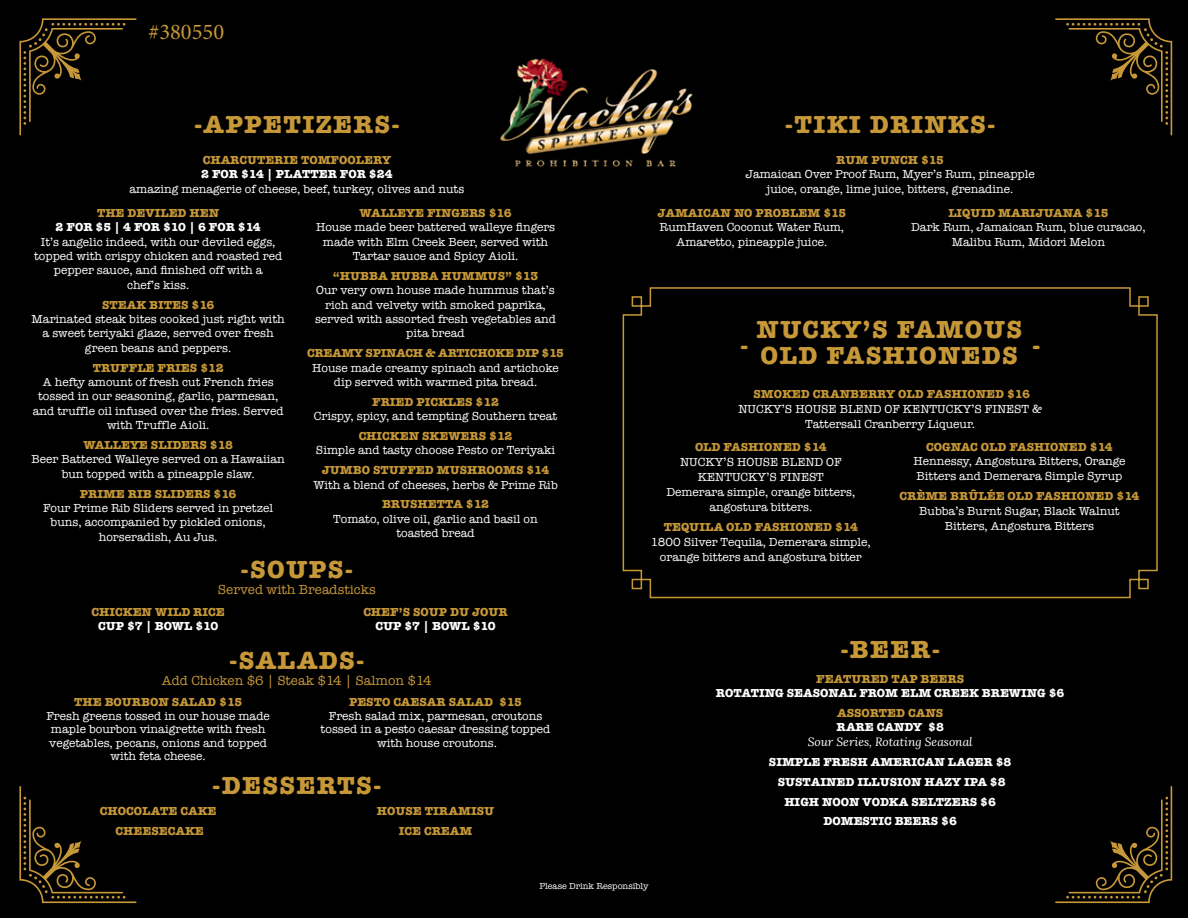
<style>
.page{position:relative;width:1188px;height:918px;background:#000}
.page>*{position:absolute;margin:0;border:0;box-sizing:border-box;transform-origin:0 0}
.t1{font:700 25.5px/25.5px "American Typewriter";letter-spacing:.05em;color:#c79838}
.t2{font:22.5px "Minion Pro";color:#c79838}
.t3{font:13.5px "American Typewriter";color:#c79838}
.t4{font:12px/14.4px "American Typewriter";color:#fff;text-align:center}
.t5{font:700 12px/19.8px "American Typewriter";color:#c79838;text-align:center}
.t6{font:700 12px/19.8px "American Typewriter";color:#fff;text-align:center}
.t7{font:700 12px "American Typewriter";letter-spacing:-.02em;color:#c79838}
.t8{font:italic 12px "Lora";color:#fff}
.t9{font:9px "American Typewriter";color:#fff}
</style>
<div class="page">
<svg style="left:1055px;top:786px;width:117px;height:117px"></svg>
<svg style="left:19px;top:786px;width:118px;height:117px"></svg>
<svg style="left:1055px;top:18px;width:117px;height:117px"></svg>
<svg style="left:19px;top:18px;width:118px;height:117px"></svg>
<img style="left:500px;top:58px;width:193px;height:109px">
<svg style="left:622px;top:287px;width:536px;height:312px"></svg>
<h2 class="t2" style="left:149px;top:17px;width:77px">#380550</h2>
<h1 class="t1" style="left:194px;top:111px;width:207px">-APPETIZERS-</h1>
<p class="t5" style="left:203px;top:149px;width:190px">CHARCUTERIE TOMFOOLERY</p>
<p class="t6" style="left:201px;top:164px;width:193px">2 FOR $14 | PLATTER FOR $24</p>
<p class="t4" style="left:130px;top:181px;width:336px">amazing menagerie of cheese, beef, turkey, olives and nuts</p>
<p class="t5" style="left:97px;top:202px;width:124px">THE DEVILED HEN</p>
<p class="t6" style="left:56px;top:217px;width:207px">2 FOR $5 | 4 FOR $10 | 6 FOR $14</p>
<p class="t4" style="left:34px;top:234px;width:250px">It’s angelic indeed, with our deviled eggs, topped with crispy chicken and roasted red pepper sauce, and finished off with a<br>chef’s kiss.</p>
<p class="t5" style="left:102px;top:294px;width:114px">STEAK BITES $16</p>
<p class="t4" style="left:32px;top:311px;width:255px">Marinated steak bites cooked just right with a sweet teriyaki glaze, served over fresh green beans and peppers.</p>
<p class="t5" style="left:93px;top:357px;width:132px">TRUFFLE FRIES $12</p>
<p class="t4" style="left:33px;top:374px;width:252px">A hefty amount of fresh cut French fries tossed in our seasoning, garlic, parmesan, and truffle oil infused over the fries. Served with Truffle Aioli.</p>
<p class="t5" style="left:83px;top:435px;width:151px">WALLEYE SLIDERS $18</p>
<p class="t4" style="left:32px;top:452px;width:255px">Beer Battered Walleye served on a Hawaiian bun topped with a pineapple slaw.</p>
<p class="t5" style="left:80px;top:483px;width:158px">PRIME RIB SLIDERS $16</p>
<p class="t4" style="left:43px;top:500px;width:231px">Four Prime Rib Sliders served in pretzel buns, accompanied by pickled onions, horseradish, Au Jus.</p>
<p class="t5" style="left:360px;top:202px;width:153px">WALLEYE FINGERS $16</p>
<p class="t4" style="left:316px;top:220px;width:241px">House made beer battered walleye fingers made with Elm Creek Beer, served with<br>Tartar sauce and Spicy Aioli.</p>
<p class="t5" style="left:333px;top:265px;width:207px">“HUBBA HUBBA HUMMUS” $13</p>
<p class="t4" style="left:315px;top:283px;width:242px">Our very own house made hummus that’s rich and velvety with smoked paprika, served with assorted fresh vegetables and pita bread</p>
<p class="t7" style="left:307px;top:343px;width:259px">CREAMY SPINACH &amp; ARTICHOKE DIP $15</p>
<p class="t4" style="left:312px;top:360px;width:248px">House made creamy spinach and artichoke dip served with warmed pita bread.</p>
<p class="t5" style="left:372px;top:391px;width:128px">FRIED PICKLES $12</p>
<p class="t4" style="left:314px;top:409px;width:245px">Crispy, spicy, and tempting Southern treat</p>
<p class="t5" style="left:359px;top:426px;width:155px">CHICKEN SKEWERS $12</p>
<p class="t4" style="left:316px;top:443px;width:241px">Simple and tasty choose Pesto or Teriyaki</p>
<p class="t5" style="left:322px;top:460px;width:229px">JUMBO STUFFED MUSHROOMS $14</p>
<p class="t4" style="left:313px;top:477px;width:246px">With a blend of cheeses, herbs &amp; Prime Rib</p>
<p class="t5" style="left:382px;top:494px;width:109px">BRUSHETTA $12</p>
<p class="t4" style="left:333px;top:511px;width:206px">Tomato, olive oil, garlic and basil on toasted bread</p>
<h1 class="t1" style="left:241px;top:555px;width:114px">-SOUPS-</h1>
<p class="t3" style="left:218px;top:579px;width:159px">Served with Breadsticks</p>
<p class="t5" style="left:92px;top:601px;width:135px">CHICKEN WILD RICE</p>
<p class="t6" style="left:98px;top:616px;width:122px">CUP $7 | BOWL $10</p>
<p class="t5" style="left:363px;top:601px;width:146px">CHEF’S SOUP DU JOUR</p>
<p class="t6" style="left:375px;top:616px;width:122px">CUP $7 | BOWL $10</p>
<h1 class="t1" style="left:229px;top:646px;width:137px">-SALADS-</h1>
<p class="t3" style="left:162px;top:670px;width:271px">Add Chicken $6 | Steak $14 | Salmon $14</p>
<p class="t5" style="left:74px;top:692px;width:170px">THE BOURBON SALAD $15</p>
<p class="t4" style="left:46px;top:709px;width:225px;line-height:13.5px">Fresh greens tossed in our house made maple bourbon vinaigrette with fresh vegetables, pecans, onions and topped with feta cheese.</p>
<p class="t5" style="left:349px;top:692px;width:175px">PESTO CAESAR SALAD $15</p>
<p class="t4" style="left:321px;top:709px;width:231px;line-height:13.5px">Fresh salad mix, parmesan, croutons tossed in a pesto caesar dressing topped with house croutons.</p>
<h1 class="t1" style="left:212px;top:772px;width:171px">-DESSERTS-</h1>
<p class="t5" style="left:100px;top:801px;width:118px">CHOCOLATE CAKE<br>CHEESECAKE</p>
<p class="t5" style="left:377px;top:801px;width:119px">HOUSE TIRAMISU<br>ICE CREAM</p>
<h1 class="t1" style="left:785px;top:111px;width:212px">-TIKI DRINKS-</h1>
<p class="t5" style="left:836px;top:149px;width:109px">RUM PUNCH $15</p>
<p class="t4" style="left:746px;top:167px;width:291px">Jamaican Over Proof Rum, Myer’s Rum, pineapple juice, orange, lime juice, bitters, grenadine.</p>
<p class="t5" style="left:657px;top:202px;width:191px">JAMAICAN NO PROBLEM $15</p>
<p class="t4" style="left:660px;top:220px;width:186px">RumHaven Coconut Water Rum,<br>Amaretto, pineapple juice.</p>
<p class="t5" style="left:948px;top:202px;width:162px">LIQUID MARIJUANA $15</p>
<p class="t4" style="left:911px;top:220px;width:236px">Dark Rum, Jamaican Rum, blue curacao,<br>Malibu Rum, Midori Melon</p>
<h1 class="t1" style="left:756px;top:316px;width:267px">NUCKY’S FAMOUS<br>OLD FASHIONEDS</h1>
<h1 class="t1" style="left:740px;top:331px;width:10px">-</h1>
<h1 class="t1" style="left:1032px;top:331px;width:10px">-</h1>
<p class="t5" style="left:753px;top:383px;width:278px">SMOKED CRANBERRY OLD FASHIONED $16</p>
<p class="t4" style="left:738px;top:401px;width:305px;line-height:15px">NUCKY’S HOUSE BLEND OF KENTUCKY’S FINEST &amp;<br>Tattersall Cranberry Liqueur.</p>
<p class="t5" style="left:695px;top:436px;width:133px">OLD FASHIONED $14</p>
<p class="t4" style="left:666px;top:454px;width:190px;line-height:15px">NUCKY’S HOUSE BLEND OF<br>KENTUCKY’S FINEST<br>Demerara simple, orange bitters, angostura bitters.</p>
<p class="t5" style="left:664px;top:516px;width:196px">TEQUILA OLD FASHIONED $14</p>
<p class="t4" style="left:651px;top:534px;width:221px;line-height:15px">1800 Silver Tequila, Demerara simple, orange bitters and angostura bitter</p>
<p class="t5" style="left:926px;top:436px;width:188px">COGNAC OLD FASHIONED $14</p>
<p class="t4" style="left:913px;top:454px;width:214px;text-align:left">Hennessy, Angostura Bitters, Orange<br>Bitters and Demerara Simple Syrup</p>
<p class="t5" style="left:900px;top:485px;width:241px">CRÈME BRÛLÉE OLD FASHIONED $14</p>
<p class="t4" style="left:919px;top:503px;width:202px;line-height:15px">Bubba’s Burnt Sugar, Black Walnut<br>Bitters, Angostura Bitters</p>
<h1 class="t1" style="left:840px;top:636px;width:101px">-BEER-</h1>
<p class="t5" style="left:816px;top:668px;width:149px">FEATURED TAP BEERS</p>
<p class="t6" style="left:716px;top:682px;width:350px">ROTATING SEASONAL FROM ELM CREEK BREWING $6</p>
<p class="t5" style="left:837px;top:702px;width:108px">ASSORTED CANS</p>
<p class="t6" style="left:836px;top:717px;width:109px">RARE CANDY $8</p>
<p class="t8" style="left:808px;top:734px;width:166px">Sour Series, Rotating Seasonal</p>
<p class="t6" style="left:769px;top:751px;width:244px">SIMPLE FRESH AMERICAN LAGER $8<br>SUSTAINED ILLUSION HAZY IPA $8<br>HIGH NOON VODKA SELTZERS $6<br>DOMESTIC BEERS $6</p>
<p class="t9" style="left:539px;top:879px;width:111px">Please Drink Responsibly</p>
</div>
